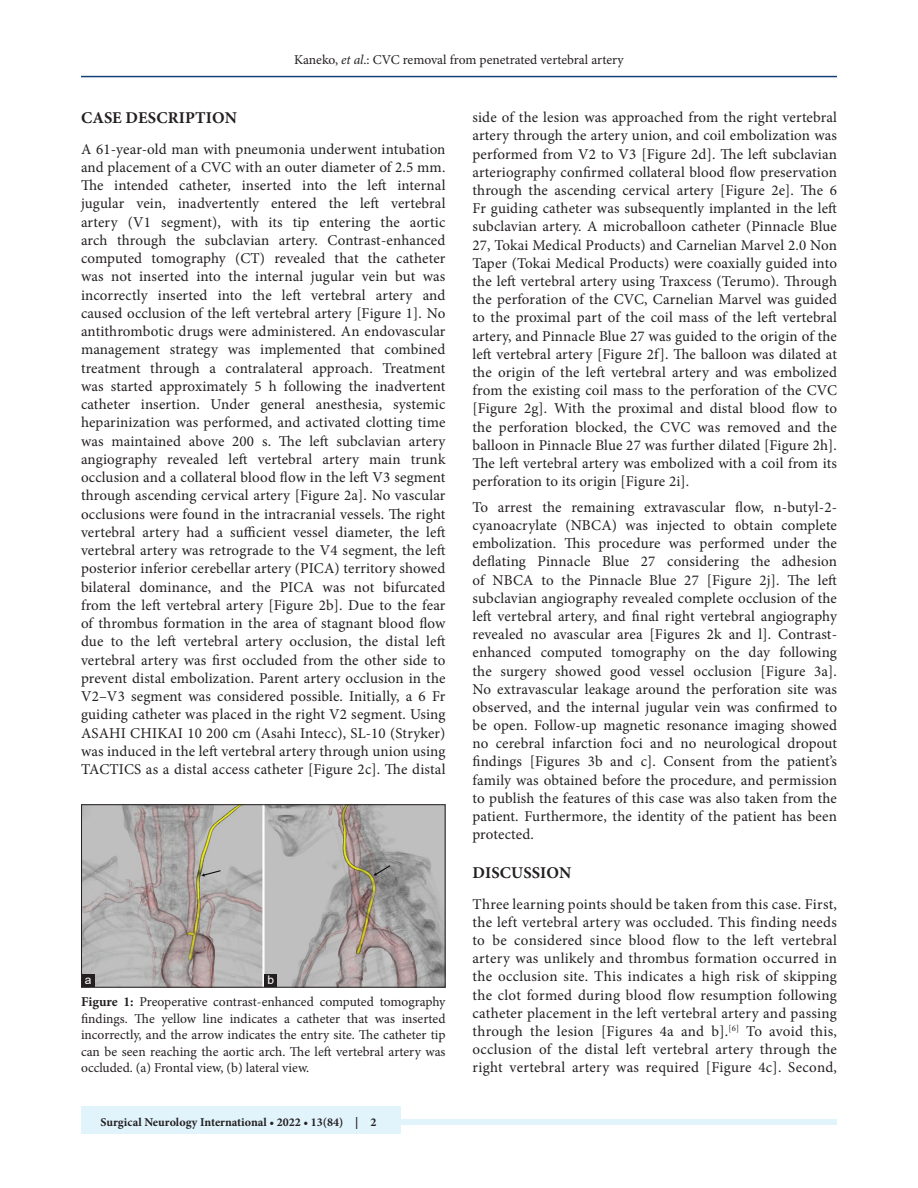
<style>
.page{position:relative;width:918px;height:1188px;background:#fff}
.page>*{position:absolute;margin:0;border:0;box-sizing:border-box;transform-origin:0 0}
.t1{font:700 16.5px "Minion Pro";letter-spacing:.01em;color:#231f20}
.TX{font:15px/18.1px "Minion Pro";letter-spacing:.01em;color:#231f20;text-align:justify}
.FGC{font:13.5px/16.5px "Minion Pro";color:#231f20;text-align:justify}
.JF{font:700 12px "Minion Pro";color:#231f20}
.LABEL{font:12px "Arial";color:#fff}
.s1{font-style:italic}
.s2{font-weight:700}
</style>
<div class="page">
<hr style="left:81px;top:76px;width:756px;height:1px;background:#164077">
<div style="left:81px;top:1119px;width:756px;height:6px;background:#e1f4fc"></div>
<div style="left:81px;top:1106px;width:319px;height:28px;background:#e1f4fc"></div>
<img style="left:83px;top:807px;width:360px;height:178px">
<div style="left:82px;top:974px;width:12px;height:13px;background:#231f20"></div>
<div style="left:264px;top:974px;width:13px;height:13px;background:#231f20"></div>
<p class="FGC" style="left:294px;top:51px;width:331px">Kaneko, <span class="s1">et al</span>.: CVC removal from penetrated vertebral artery</p>
<h1 class="t1" style="left:81px;top:106px;width:157px">CASE DESCRIPTION</h1>
<p class="TX" style="left:81px;top:140px;width:366px">A 61-year-old man with pneumonia underwent intubation and placement of a CVC with an outer diameter of 2.5 mm.<br>The intended catheter, inserted into the left internal jugular vein, inadvertently entered the left vertebral artery (V1 segment), with its tip entering the aortic arch through the subclavian artery. Contrast-enhanced computed tomography (CT) revealed that the catheter was not inserted into the internal jugular vein but was incorrectly inserted into the left vertebral artery and caused occlusion of the left vertebral artery [Figure 1]. No antithrombotic drugs were administered. An endovascular management strategy was implemented that combined treatment through a contralateral approach. Treatment was started approximately 5 h following the inadvertent catheter insertion. Under general anesthesia, systemic heparinization was performed, and activated clotting time was maintained above 200 s. The left subclavian artery angiography revealed left vertebral artery main trunk occlusion and a collateral blood flow in the left V3 segment through ascending cervical artery [Figure 2a]. No vascular occlusions were found in the intracranial vessels. The right vertebral artery had a sufficient vessel diameter, the left vertebral artery was retrograde to the V4 segment, the left posterior inferior cerebellar artery (PICA) territory showed bilateral dominance, and the PICA was not bifurcated from the left vertebral artery [Figure 2b]. Due to the fear of thrombus formation in the area of stagnant blood flow due to the left vertebral artery occlusion, the distal left vertebral artery was first occluded from the other side to prevent distal embolization. Parent artery occlusion in the V2–V3 segment was considered possible. Initially, a 6 Fr guiding catheter was placed in the right V2 segment. Using ASAHI CHIKAI 10 200 cm (Asahi Intecc), SL-10 (Stryker) was induced in the left vertebral artery through union using TACTICS as a distal access catheter [Figure 2c]. The distal</p>
<p class="LABEL" style="left:85px;top:972px;width:8px">a</p>
<p class="LABEL" style="left:267px;top:971px;width:8px">b</p>
<p class="FGC" style="left:81px;top:994px;width:366px"><span class="s2">Figure 1:</span> Preoperative contrast-enhanced computed tomography findings. The yellow line indicates a catheter that was inserted incorrectly, and the arrow indicates the entry site. The catheter tip can be seen reaching the aortic arch. The left vertebral artery was occluded. (a) Frontal view, (b) lateral view.</p>
<p class="JF" style="left:100px;top:1113px;width:278px">Surgical Neurology International • 2022 • 13(84) | 2</p>
<p class="TX" style="left:472px;top:108px;width:366px">side of the lesion was approached from the right vertebral artery through the artery union, and coil embolization was performed from V2 to V3 [Figure 2d]. The left subclavian arteriography confirmed collateral blood flow preservation through the ascending cervical artery [Figure 2e]. The 6<br>Fr guiding catheter was subsequently implanted in the left subclavian artery. A microballoon catheter (Pinnacle Blue 27, Tokai Medical Products) and Carnelian Marvel 2.0 Non Taper (Tokai Medical Products) were coaxially guided into the left vertebral artery using Traxcess (Terumo). Through the perforation of the CVC, Carnelian Marvel was guided to the proximal part of the coil mass of the left vertebral artery, and Pinnacle Blue 27 was guided to the origin of the left vertebral artery [Figure 2f]. The balloon was dilated at the origin of the left vertebral artery and was embolized from the existing coil mass to the perforation of the CVC [Figure 2g]. With the proximal and distal blood flow to the perforation blocked, the CVC was removed and the balloon in Pinnacle Blue 27 was further dilated [Figure 2h].<br>The left vertebral artery was embolized with a coil from its perforation to its origin [Figure 2i].</p>
<p class="TX" style="left:472px;top:498px;width:366px">To arrest the remaining extravascular flow, n-butyl-2- cyanoacrylate (NBCA) was injected to obtain complete embolization. This procedure was performed under the deflating Pinnacle Blue 27 considering the adhesion of NBCA to the Pinnacle Blue 27 [Figure 2j]. The left subclavian angiography revealed complete occlusion of the left vertebral artery, and final right vertebral angiography revealed no avascular area [Figures 2k and l]. Contrast&shy;enhanced computed tomography on the day following the surgery showed good vessel occlusion [Figure 3a].<br>No extravascular leakage around the perforation site was observed, and the internal jugular vein was confirmed to be open. Follow-up magnetic resonance imaging showed no cerebral infarction foci and no neurological dropout findings [Figures 3b and c]. Consent from the patient’s family was obtained before the procedure, and permission to publish the features of this case was also taken from the patient. Furthermore, the identity of the patient has been protected.</p>
<h1 class="t1" style="left:473px;top:862px;width:100px">DISCUSSION</h1>
<p class="TX" style="left:472px;top:895px;width:366px">Three learning points should be taken from this case. First, the left vertebral artery was occluded. This finding needs to be considered since blood flow to the left vertebral artery was unlikely and thrombus formation occurred in the occlusion site. This indicates a high risk of skipping the clot formed during blood flow resumption following catheter placement in the left vertebral artery and passing through the lesion [Figures 4a and b].<sup>[6]</sup> To avoid this, occlusion of the distal left vertebral artery through the right vertebral artery was required [Figure 4c]. Second,</p>
</div>
